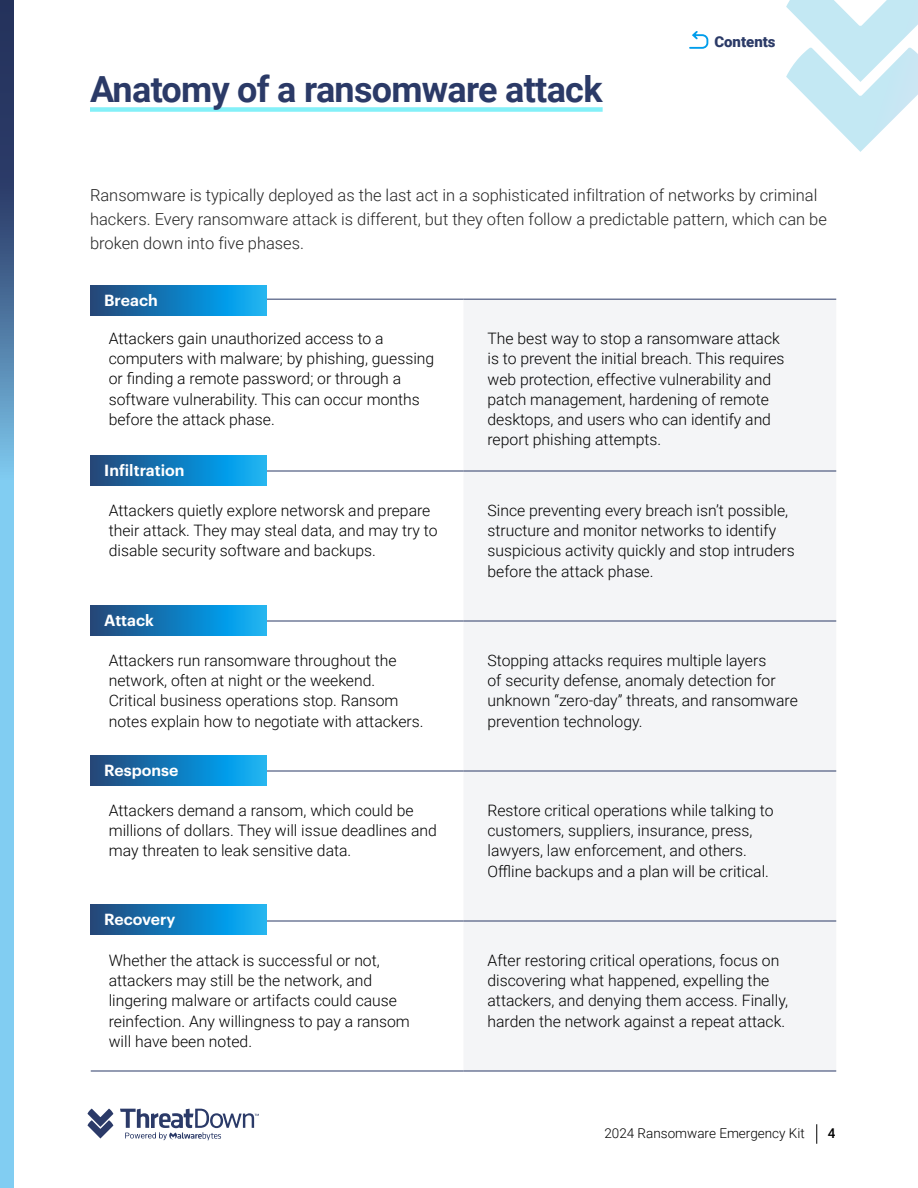
<style>
.page{position:relative;width:918px;height:1188px;background:#fff}
.page>*{position:absolute;margin:0;border:0;box-sizing:border-box;transform-origin:0 0}
.t1{font:700 36px "Roboto";letter-spacing:-.02em;color:#2b3a67}
.t2{font:300 16.5px/24px "Roboto";color:#252525}
.t3{font:300 15.75px/20.2px "Roboto";color:#000}
.t4{font:600 15.75px "Graphik";color:#fff}
.t5{font:900 15px "Roboto";color:#2b3a67}
.t6{font:300 13.5px "Roboto";color:#000}
.t7{font:500 13.5px "Roboto";color:#000}
</style>
<div class="page">
<svg style="left:816px;top:1124px;width:1px;height:20px"></svg>
<svg style="left:87px;top:1109px;width:26px;height:30px"></svg>
<svg style="left:120px;top:1109px;width:139px;height:31px"></svg>
<svg style="left:786px;top:0;width:132px;height:152px"></svg>
<svg style="left:689px;top:31px;width:20px;height:18px"></svg>
<svg style="left:0;top:0;width:14px;height:1188px;background:#67a2c9"></svg>
<div style="left:90px;top:107px;width:513px;height:5px;background:#83f0f8"></div>
<div style="left:464px;top:300px;width:372px;height:771px;background:#f4f5f7"></div>
<hr style="left:91px;top:299px;width:373px;height:1px;background:#2b3a67">
<hr style="left:464px;top:299px;width:372px;height:1px;background:#2b3a67">
<hr style="left:91px;top:471px;width:373px;height:1px;background:#2b3a67">
<hr style="left:464px;top:471px;width:372px;height:1px;background:#2b3a67">
<hr style="left:91px;top:621px;width:373px;height:1px;background:#2b3a67">
<hr style="left:464px;top:621px;width:372px;height:1px;background:#2b3a67">
<hr style="left:91px;top:771px;width:373px;height:1px;background:#2b3a67">
<hr style="left:464px;top:771px;width:372px;height:1px;background:#2b3a67">
<hr style="left:91px;top:921px;width:373px;height:1px;background:#2b3a67">
<hr style="left:464px;top:921px;width:372px;height:1px;background:#2b3a67">
<hr style="left:91px;top:1071px;width:373px;height:1px;background:#2b3a67">
<hr style="left:464px;top:1071px;width:372px;height:1px;background:#2b3a67">
<svg style="left:90px;top:286px;width:177px;height:30px;background:#137dbd"></svg>
<svg style="left:90px;top:455px;width:177px;height:30px;background:#137dbd"></svg>
<svg style="left:90px;top:605px;width:177px;height:30px;background:#137dbd"></svg>
<svg style="left:90px;top:755px;width:177px;height:30px;background:#137dbd"></svg>
<svg style="left:90px;top:904px;width:177px;height:30px;background:#137dbd"></svg>
<h1 class="t1" style="left:90px;top:64px;width:514px">Anatomy of a ransomware attack</h1>
<p class="t5" style="left:714px;top:31px;width:63px">Contents</p>
<p class="t2" style="left:90px;top:183px;width:738px">Ransomware is typically deployed as the last act in a sophisticated infiltration of networks by criminal hackers. Every ransomware attack is different, but they often follow a predictable pattern, which can be broken down into five phases.</p>
<p class="t4" style="left:104px;top:288px;width:55px">Breach</p>
<p class="t3" style="left:109px;top:328px;width:327px">Attackers gain unauthorized access to a computers with malware; by phishing, guessing or finding a remote password; or through a software vulnerability. This can occur months before the attack phase.</p>
<p class="t3" style="left:488px;top:328px;width:299px">The best way to stop a ransomware attack is to prevent the initial breach. This requires web protection, effective vulnerability and patch management, hardening of remote desktops, and users who can identify and report phishing attempts.</p>
<p class="t4" style="left:104px;top:458px;width:82px">Infiltration</p>
<p class="t3" style="left:109px;top:500px;width:330px">Attackers quietly explore networsk and prepare their attack. They may steal data, and may try to disable security software and backups.</p>
<p class="t3" style="left:488px;top:500px;width:309px">Since preventing every breach isn’t possible, structure and monitor networks to identify suspicious activity quickly and stop intruders before the attack phase.</p>
<p class="t4" style="left:104px;top:608px;width:51px">Attack</p>
<p class="t3" style="left:109px;top:650px;width:314px">Attackers run ransomware throughout the network, often at night or the weekend.<br>Critical business operations stop. Ransom notes explain how to negotiate with attackers.</p>
<p class="t3" style="left:488px;top:650px;width:312px">Stopping attacks requires multiple layers<br>of security defense, anomaly detection for unknown “zero-day” threats, and ransomware prevention technology.</p>
<p class="t4" style="left:104px;top:758px;width:76px">Response</p>
<p class="t3" style="left:109px;top:800px;width:330px">Attackers demand a ransom, which could be millions of dollars. They will issue deadlines and may threaten to leak sensitive data.</p>
<p class="t3" style="left:488px;top:800px;width:288px">Restore critical operations while talking to customers, suppliers, insurance, press, lawyers, law enforcement, and others.<br>Offline backups and a plan will be critical.</p>
<p class="t4" style="left:104px;top:907px;width:73px">Recovery</p>
<p class="t3" style="left:109px;top:950px;width:303px">Whether the attack is successful or not, attackers may still be the network, and lingering malware or artifacts could cause reinfection. Any willingness to pay a ransom will have been noted.</p>
<p class="t3" style="left:488px;top:950px;width:302px">After restoring critical operations, focus on discovering what happened, expelling the attackers, and denying them access. Finally, harden the network against a repeat attack.</p>
<p class="t6" style="left:604px;top:1124px;width:202px">2024 Ransomware Emergency Kit</p>
<p class="t7" style="left:828px;top:1124px;width:9px">4</p>
</div>
